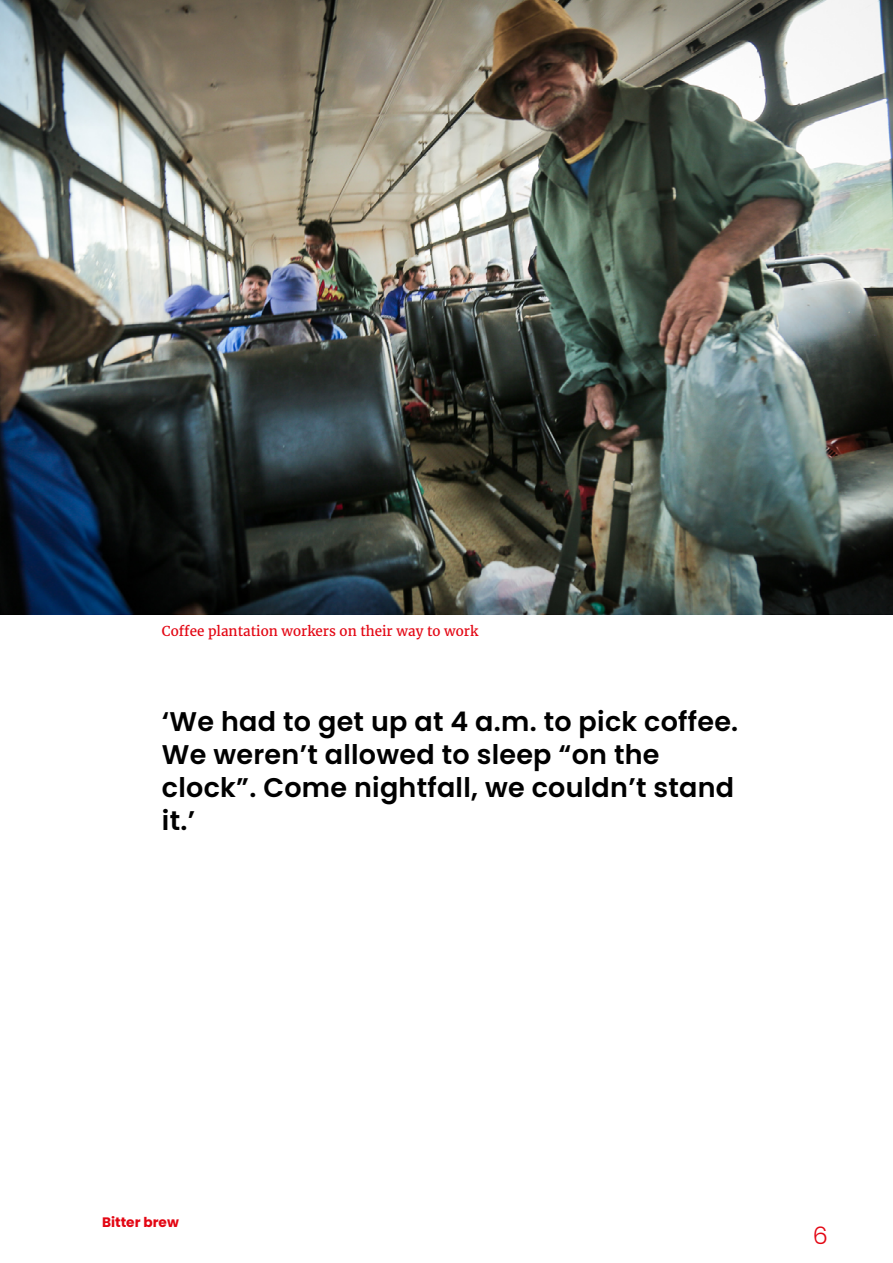
<style>
.page{position:relative;width:893px;height:1263px;background:#fff}
.page>*{position:absolute;margin:0;border:0;box-sizing:border-box;transform-origin:0 0}
.t1{font:600 27px/33px "Poppins";letter-spacing:.01em;color:#000}
.t2{font:300 24px "Poppins";color:#e30613}
.t3{font:700 13.65px "Poppins";color:#e30613}
.t4{font:13.5px "Merriweather";color:#e30613}
</style>
<div class="page">
<img style="left:0;top:0;width:893px;height:614px">
<p class="t4" style="left:162px;top:622px;width:318px">Coffee plantation workers on their way to work</p>
<p class="t1" style="left:162px;top:705px;width:578px">‘We had to get up at 4 a.m. to pick coffee.<br>We weren’t allowed to sleep “on the clock”. Come nightfall, we couldn’t stand it.’</p>
<p class="t3" style="left:102px;top:1214px;width:78px">Bitter brew</p>
<p class="t2" style="left:813px;top:1221px;width:17px">6</p>
</div>
